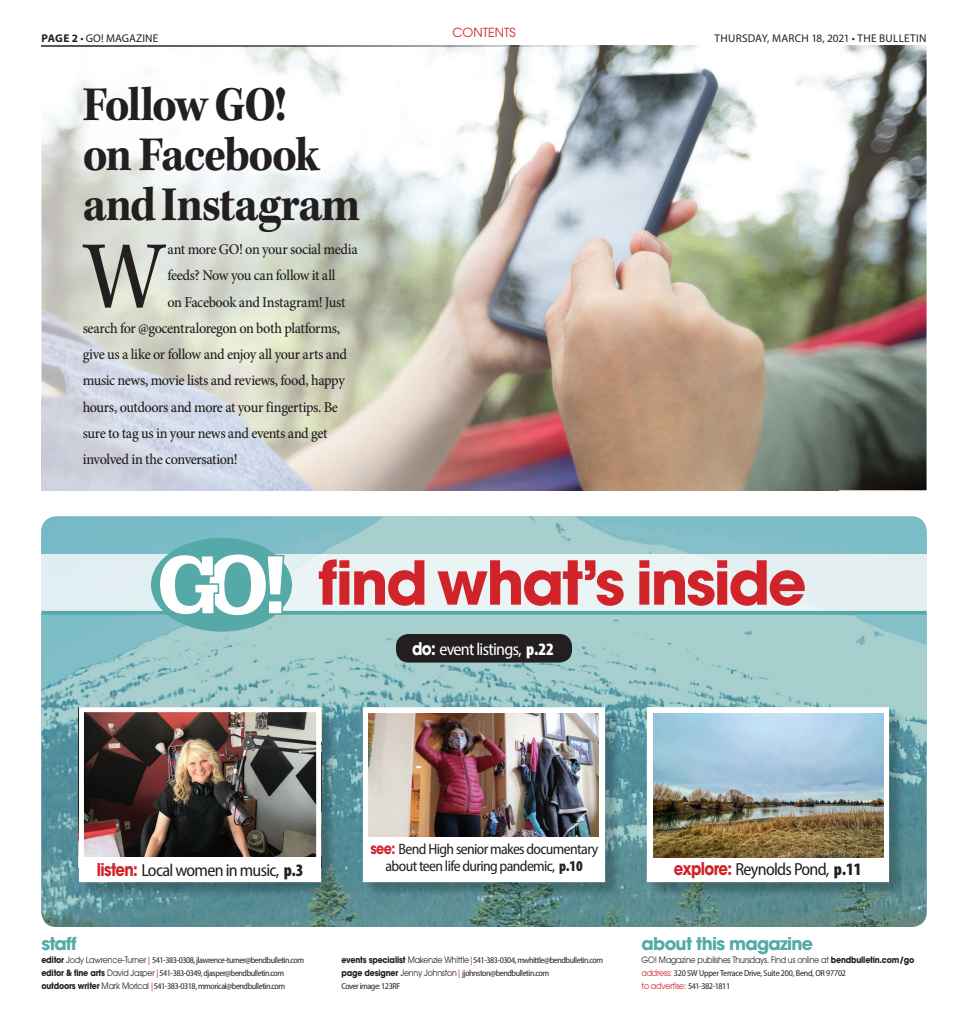
<style>
.page{position:relative;width:968px;height:1035px;background:#fff}
.page>*{position:absolute;margin:0;border:0;box-sizing:border-box;transform-origin:0 0}
.t1{font:97.75px "Kepler Std";color:#231f20;scale:.9 1}
.t2{font:700 60px "ITC Avant Garde Pro";letter-spacing:-.04em;color:#d1232a}
.t3{font:700 50px/50px "Kepler Std";letter-spacing:-.03em;color:#231f20;scale:.9 1}
.t4{font:semi-condensed 17.5px "Myriad Pro";letter-spacing:-.04em;color:#231f20}
.t5{font:700 17.5px "ITC Avant Garde Pro";letter-spacing:-.04em;color:#55a9a7}
.t6{font:semi-condensed 17.5px "Myriad Pro";letter-spacing:-.04em;color:#fff}
.t7{font:500 15px "Minion Pro";letter-spacing:-.03em;color:#231f20;scale:.95 1}
.t8{font:semi-condensed 15px/17.5px "Myriad Pro";letter-spacing:-.04em;color:#231f20;text-align:center}
.t9{font:12.5px "ITC Avant Garde Pro";color:#d1232a}
.t10{font:11.25px "Myriad Pro";letter-spacing:.02em;color:#231f20}
.t11{font:semi-condensed 8.75px/13.1px "Myriad Pro";letter-spacing:-.05em;color:#231f20}
.t12{font:8.75px "ITC Avant Garde Pro";letter-spacing:-.025em;color:#231f20;scale:.9 1}
.t13{font:semi-condensed 8.75px "Myriad Pro";letter-spacing:-.025em;color:#231f20}
.t14{font:8.75px "ITC Avant Garde Pro";letter-spacing:-.025em;color:#d1232a;scale:.9 1}
.s1{font-weight:700}
.s2{font-family:"ITC Avant Garde Pro";font-weight:700;font-stretch:normal}
.s3{font-weight:900;font-stretch:condensed}
.s4{font-family:"ITC Avant Garde Pro";font-weight:700;font-stretch:normal;color:#d1232a}
.s5{font-family:"ITC Avant Garde Pro";font-stretch:normal}
.s6{color:#d1232a}
.s7{font-family:"ITC Avant Garde Pro";font-stretch:normal;color:#d1232a}
.s8{font-family:"Myriad Pro";font-stretch:semi-condensed;color:#231f20}
</style>
<div class="page">
<img style="left:41px;top:517px;width:885px;height:38px">
<img style="left:41px;top:615px;width:44px;height:312px">
<img style="left:85px;top:615px;width:841px;height:106px">
<img style="left:307px;top:721px;width:88px;height:206px">
<img style="left:617px;top:721px;width:44px;height:206px">
<img style="left:883px;top:721px;width:43px;height:206px">
<img style="left:85px;top:898px;width:222px;height:29px">
<img style="left:395px;top:898px;width:222px;height:29px">
<img style="left:661px;top:898px;width:222px;height:29px">
<svg style="left:41px;top:611px;width:885px;height:4px;background:#5babaa"></svg>
<div style="left:151px;top:538px;width:141px;height:94px;background:#55a9a7;border-radius:50%"></div>
<img style="left:81px;top:709px;width:256px;height:189px">
<img style="left:85px;top:713px;width:230px;height:144px">
<div style="left:79px;top:707px;width:242px;height:175px;border:5px solid #fff"></div>
<img style="left:364px;top:709px;width:257px;height:189px">
<svg style="left:363px;top:707px;width:242px;height:175px"></svg>
<img style="left:648px;top:709px;width:256px;height:189px">
<div style="left:647px;top:707px;width:242px;height:175px;background:#fff;border:5px solid #fff"></div>
<div style="left:79px;top:857px;width:242px;height:25px;background:#fff"></div>
<div style="left:363px;top:824px;width:242px;height:52px;background:#fff"></div>
<div style="left:647px;top:857px;width:241px;height:25px;background:#fff"></div>
<div style="left:396px;top:634px;width:175px;height:28px;background:#231f20;border-radius:12px"></div>
<div style="left:396px;top:634px;width:176px;height:28px;border:1px solid #231f20;border-radius:12px"></div>
<svg style="left:158px;top:552px;width:127px;height:65px"></svg>
<img style="left:41px;top:46px;width:885px;height:444px">
<img style="left:368px;top:713px;width:231px;height:124px">
<img style="left:653px;top:713px;width:230px;height:144px">
<h3 class="t9" style="left:452px;top:27px;width:65px">CONTENTS</h3>
<p class="t10" style="left:42px;top:32px;width:118px"><span class="s1">PAGE 2</span> • GO! MAGAZINE</p>
<p class="t10" style="left:714px;top:34px;width:213px">THURSDAY, MARCH 18, 2021 • THE BULLETIN</p>
<h3 class="t3" style="left:83px;top:83px;width:310px">Follow GO!<br>on Facebook and Instagram</h3>
<h1 class="t1" style="left:83px;top:216px;width:91px">W</h1>
<h3 class="t7" style="left:167px;top:243px;width:202px">ant more GO! on your social media</h3>
<h3 class="t7" style="left:167px;top:270px;width:178px">feeds? Now you can follow it all</h3>
<h3 class="t7" style="left:167px;top:296px;width:189px">on Facebook and Instagram! Just</h3>
<h3 class="t7" style="left:83px;top:322px;width:272px">search for @gocentraloregon on both platforms,</h3>
<h3 class="t7" style="left:83px;top:348px;width:280px">give us a like or follow and enjoy all your arts and</h3>
<h3 class="t7" style="left:83px;top:375px;width:277px">music news, movie lists and reviews, food, happy</h3>
<h3 class="t7" style="left:83px;top:401px;width:270px">hours, outdoors and more at your fingertips. Be</h3>
<h3 class="t7" style="left:83px;top:427px;width:259px">sure to tag us in your news and events and get</h3>
<h3 class="t7" style="left:83px;top:453px;width:165px">involved in the conversation!</h3>
<h2 class="t2" style="left:318px;top:559px;width:489px">find what’s inside</h2>
<h3 class="t6" style="left:412px;top:642px;width:143px"><span class="s2">do:</span> event listings, <span class="s3">p.22</span></h3>
<h3 class="t4" style="left:97px;top:863px;width:208px"><span class="s4">listen:</span> Local women in music, <span class="s3">p.3</span></h3>
<h3 class="t8" style="left:370px;top:841px;width:229px"><span class="s4">see:</span> Bend High senior makes documentary about teen life during pandemic, <span class="s3">p.10</span></h3>
<h3 class="t5" style="left:41px;top:936px;width:37px">staff</h3>
<p class="t11" style="left:41px;top:954px;width:264px"><span class="s2">editor</span> <span class="s5">Jody Lawrence-Turner</span> <span class="s6">|</span> 541-383-0308, jlawrence-turner@bendbulletin.com <span class="s2">editor &amp; fine arts</span> <span class="s5">David Jasper</span> <span class="s6">|</span> 541-383-0349, djasper@bendbulletin.com <span class="s2">outdoors writer</span> <span class="s5">Mark Morical</span> <span class="s6">|</span> 541-383-0318, mmorical@bendbulletin.com</p>
<p class="t11" style="left:341px;top:954px;width:263px"><span class="s2">events specialist</span> <span class="s5">Makenzie Whittle</span> <span class="s6">|</span> 541-383-0304, mwhittle@bendbulletin.com <span class="s2">page designer</span> <span class="s5">Jenny Johnston</span> <span class="s6">|</span> jjohnston@bendbulletin.com<br>Cover image: 123RF</p>
<h3 class="t4" style="left:673px;top:862px;width:189px"><span class="s4">explore:</span> Reynolds Pond, <span class="s3">p.11</span></h3>
<h3 class="t5" style="left:641px;top:936px;width:173px">about this magazine</h3>
<p class="t12" style="left:641px;top:956px;width:304px">GO! Magazine publishes Thursdays. Find us online at <span class="s1">bendbulletin.com/go</span></p>
<p class="t13" style="left:641px;top:969px;width:206px"><span class="s7">address:</span> 320 SW Upper Terrace Drive, Suite 200, Bend, OR 97702</p>
<p class="t14" style="left:641px;top:982px;width:100px">to advertise: <span class="s8">541-382-1811</span></p>
</div>
